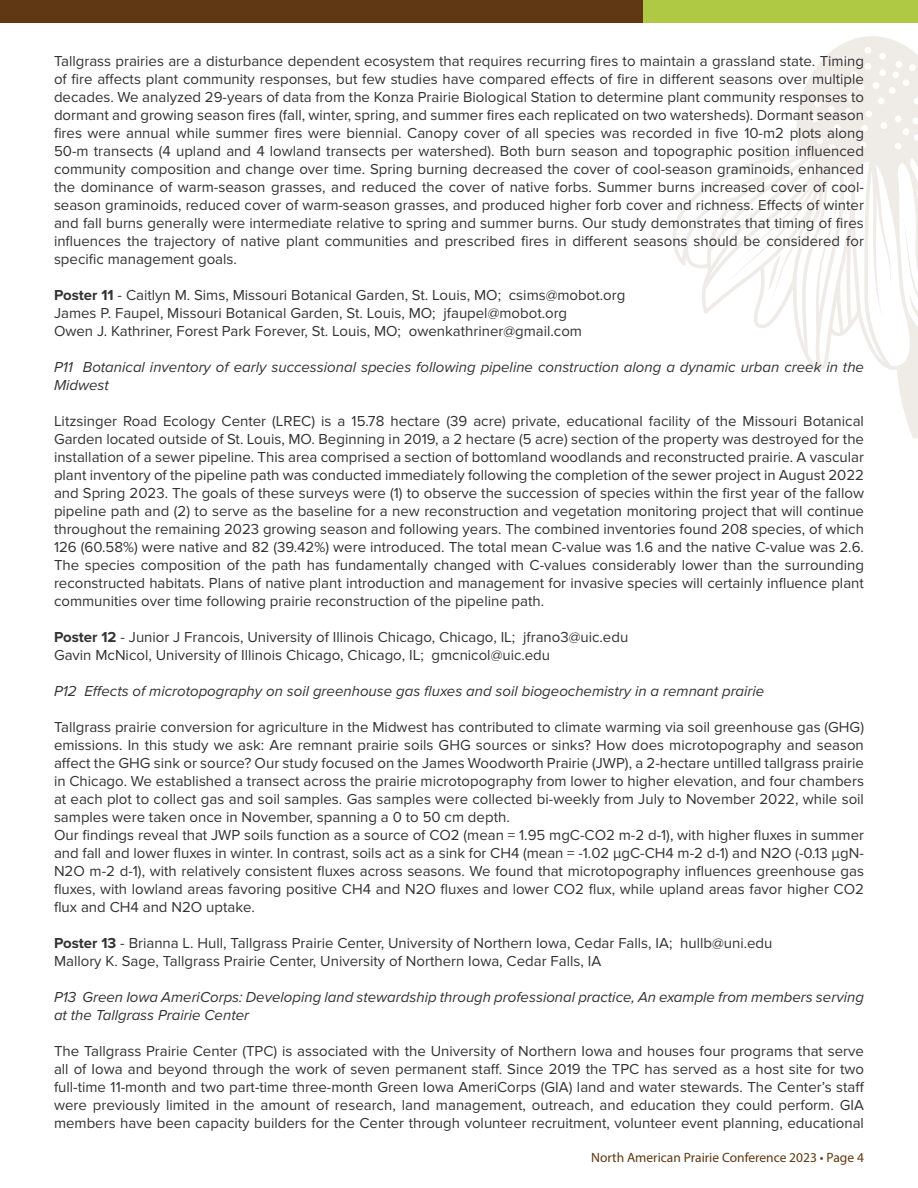
<style>
.page{position:relative;width:918px;height:1188px;background:#fff}
.page>*{position:absolute;margin:0;border:0;box-sizing:border-box;transform-origin:0 0}
.t1{font:15px/18px "Proxima Nova";color:#333334}
.t2{font:italic 15px/18px "Proxima Nova";color:#333334}
.t3{font:13.5px "Myriad Pro";color:#603813}
.s1{font-weight:700}
</style>
<div class="page">
<svg style="left:672px;top:36px;width:246px;height:402px"></svg>
<div style="left:0;top:0;width:644px;height:23px;background:#603813"></div>
<div style="left:644px;top:0;width:274px;height:23px;background:#afc944"></div>
<p class="t1" style="left:54px;top:52px;width:812px;text-align:justify">Tallgrass prairies are a disturbance dependent ecosystem that requires recurring fires to maintain a grassland state. Timing of fire affects plant community responses, but few studies have compared effects of fire in different seasons over multiple decades. We analyzed 29-years of data from the Konza Prairie Biological Station to determine plant community responses to dormant and growing season fires (fall, winter, spring, and summer fires each replicated on two watersheds). Dormant season fires were annual while summer fires were biennial. Canopy cover of all species was recorded in five 10-m2 plots along 50-m transects (4 upland and 4 lowland transects per watershed). Both burn season and topographic position influenced community composition and change over time. Spring burning decreased the cover of cool-season graminoids, enhanced the dominance of warm-season grasses, and reduced the cover of native forbs. Summer burns increased cover of cool&shy;season graminoids, reduced cover of warm-season grasses, and produced higher forb cover and richness. Effects of winter and fall burns generally were intermediate relative to spring and summer burns. Our study demonstrates that timing of fires influences the trajectory of native plant communities and prescribed fires in different seasons should be considered for specific management goals.</p>
<p class="t1" style="left:54px;top:286px;width:573px"><span class="s1">Poster 11</span> - Caitlyn M. Sims, Missouri Botanical Garden, St. Louis, MO; csims@mobot.org<br>James P. Faupel, Missouri Botanical Garden, St. Louis, MO; jfaupel@mobot.org<br>Owen J. Kathriner, Forest Park Forever, St. Louis, MO; owenkathriner@gmail.com</p>
<p class="t2" style="left:54px;top:358px;width:812px">P11 Botanical inventory of early successional species following pipeline construction along a dynamic urban creek in the<br>Midwest</p>
<p class="t1" style="left:54px;top:412px;width:812px;text-align:justify">Litzsinger Road Ecology Center (LREC) is a 15.78 hectare (39 acre) private, educational facility of the Missouri Botanical Garden located outside of St. Louis, MO. Beginning in 2019, a 2 hectare (5 acre) section of the property was destroyed for the installation of a sewer pipeline. This area comprised a section of bottomland woodlands and reconstructed prairie. A vascular plant inventory of the pipeline path was conducted immediately following the completion of the sewer project in August 2022 and Spring 2023. The goals of these surveys were (1) to observe the succession of species within the first year of the fallow pipeline path and (2) to serve as the baseline for a new reconstruction and vegetation monitoring project that will continue throughout the remaining 2023 growing season and following years. The combined inventories found 208 species, of which 126 (60.58%) were native and 82 (39.42%) were introduced. The total mean C-value was 1.6 and the native C-value was 2.6.<br>The species composition of the path has fundamentally changed with C-values considerably lower than the surrounding reconstructed habitats. Plans of native plant introduction and management for invasive species will certainly influence plant communities over time following prairie reconstruction of the pipeline path.</p>
<p class="t1" style="left:54px;top:628px;width:576px"><span class="s1">Poster 12</span> - Junior J Francois, University of Illinois Chicago, Chicago, IL; jfrano3@uic.edu<br>Gavin McNicol, University of Illinois Chicago, Chicago, IL; gmcnicol@uic.edu</p>
<p class="t2" style="left:54px;top:682px;width:712px">P12 Effects of microtopography on soil greenhouse gas fluxes and soil biogeochemistry in a remnant prairie</p>
<p class="t1" style="left:54px;top:718px;width:812px">Tallgrass prairie conversion for agriculture in the Midwest has contributed to climate warming via soil greenhouse gas (GHG) emissions. In this study we ask: Are remnant prairie soils GHG sources or sinks? How does microtopography and season affect the GHG sink or source? Our study focused on the James Woodworth Prairie (JWP), a 2-hectare untilled tallgrass prairie in Chicago. We established a transect across the prairie microtopography from lower to higher elevation, and four chambers at each plot to collect gas and soil samples. Gas samples were collected bi-weekly from July to November 2022, while soil samples were taken once in November, spanning a 0 to 50 cm depth.<br>Our findings reveal that JWP soils function as a source of CO2 (mean = 1.95 mgC-CO2 m-2 d-1), with higher fluxes in summer and fall and lower fluxes in winter. In contrast, soils act as a sink for CH4 (mean = -1.02 µgC-CH4 m-2 d-1) and N2O (-0.13 µgN-N2O m-2 d-1), with relatively consistent fluxes across seasons. We found that microtopography influences greenhouse gas fluxes, with lowland areas favoring positive CH4 and N2O fluxes and lower CO2 flux, while upland areas favor higher CO2 flux and CH4 and N2O uptake.</p>
<p class="t1" style="left:54px;top:934px;width:720px"><span class="s1">Poster 13</span> - Brianna L. Hull, Tallgrass Prairie Center, University of Northern Iowa, Cedar Falls, IA; hullb@uni.edu<br>Mallory K. Sage, Tallgrass Prairie Center, University of Northern Iowa, Cedar Falls, IA</p>
<p class="t2" style="left:54px;top:988px;width:811px">P13 Green Iowa AmeriCorps: Developing land stewardship through professional practice, An example from members serving at the Tallgrass Prairie Center</p>
<p class="t1" style="left:54px;top:1042px;width:812px;text-align:justify">The Tallgrass Prairie Center (TPC) is associated with the University of Northern Iowa and houses four programs that serve all of Iowa and beyond through the work of seven permanent staff. Since 2019 the TPC has served as a host site for two full-time 11-month and two part-time three-month Green Iowa AmeriCorps (GIA) land and water stewards. The Center’s staff were previously limited in the amount of research, land management, outreach, and education they could perform. GIA members have been capacity builders for the Center through volunteer recruitment, volunteer event planning, educational</p>
<p class="t3" style="left:591px;top:1149px;width:274px">North American Prairie Conference 2023 • Page 4</p>
</div>
